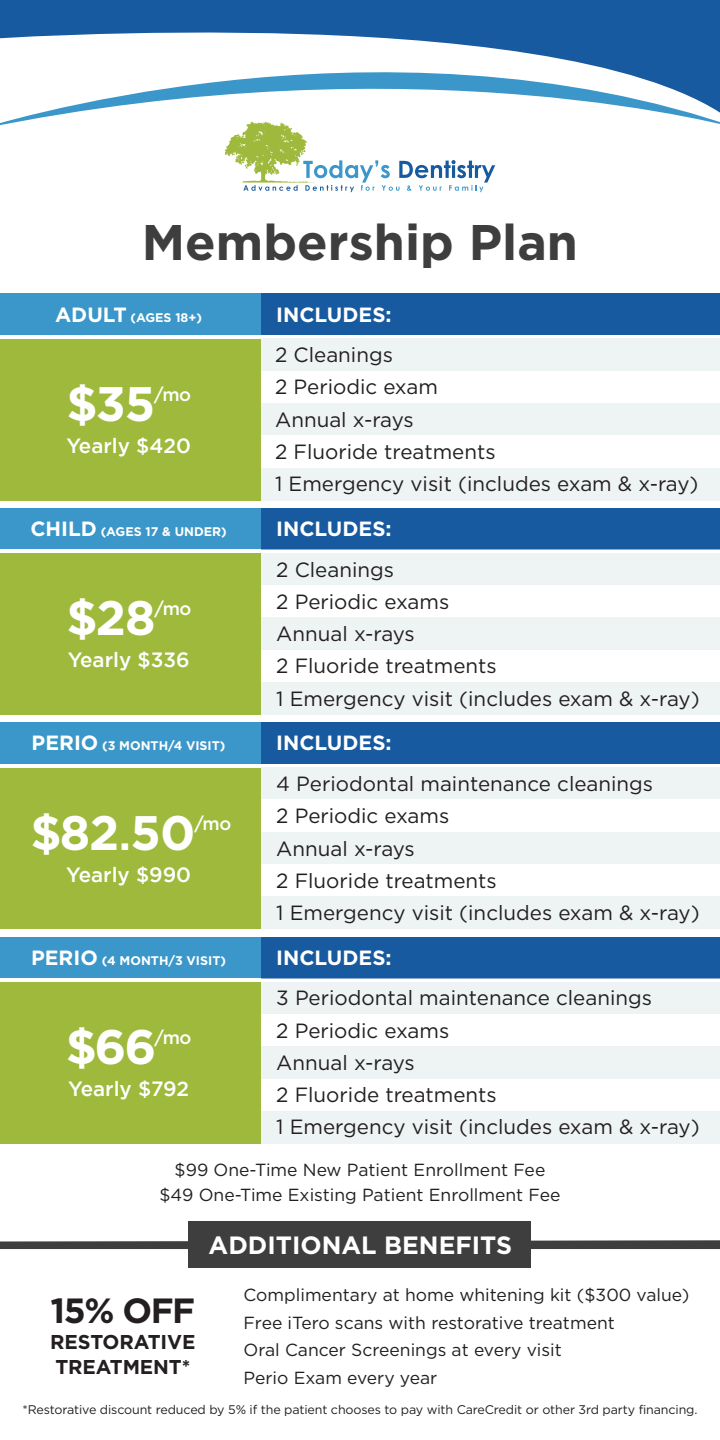
<style>
.page{position:relative;width:720px;height:1440px;background:#fff}
.page>*{position:absolute;margin:0;border:0;box-sizing:border-box;transform-origin:0 0}
.t1{font:700 50px "Gotham";color:#3e3e3f}
.t2{font:700 48.5px "Gotham";letter-spacing:-.02em;color:#fff}
.t3{font:700 35px "Gotham";color:#231f20}
.t4{font:700 25px "Gotham";color:#fff}
.t5{font:20.5px/32.2px "Gotham";color:#231f20}
.t6{font:500 20.5px "Gotham";color:#fff}
.t7{font:700 20.5px "Gotham";color:#fff}
.t8{font:700 20px/25px "Gotham";letter-spacing:-.005em;color:#231f20}
.t9{font:500 18.25px "Gotham";letter-spacing:-.02em;color:#fff}
.t10{font:17.5px/27.5px "Gotham";color:#231f20;text-align:center}
.t11{font:12.5px "Gotham";letter-spacing:-.01em;color:#231f20}
.t12{font:700 12.5px "Gotham";color:#fff}
.s1{font-size:20.5px}
.s2{font-weight:500}
</style>
<div class="page">
<svg style="left:0;top:1240px;width:720px;height:9px;background:#515152"></svg>
<div style="left:189px;top:1221px;width:342px;height:47px;background:#3e3e3f"></div>
<svg style="left:0;top:109px;width:720px;height:16px"></svg>
<svg style="left:0;top:0;width:720px;height:109px"></svg>
<svg style="left:225px;top:122px;width:270px;height:70px"></svg>
<div style="left:0;top:339px;width:261px;height:161px;background:#9eb93b"></div>
<div style="left:0;top:294px;width:261px;height:41px;background:#3b97c9"></div>
<div style="left:261px;top:294px;width:459px;height:41px;background:#185a9f"></div>
<svg style="left:261px;top:338px;width:459px;height:1px"></svg>
<div style="left:261px;top:339px;width:459px;height:32px;background:#eef3f4"></div>
<div style="left:261px;top:403px;width:459px;height:33px;background:#eef3f4"></div>
<div style="left:261px;top:468px;width:459px;height:32px;background:#eef3f4"></div>
<div style="left:0;top:553px;width:261px;height:162px;background:#9eb93b"></div>
<div style="left:0;top:508px;width:261px;height:42px;background:#3b97c9"></div>
<div style="left:261px;top:508px;width:459px;height:42px;background:#185a9f"></div>
<div style="left:261px;top:553px;width:459px;height:32px;background:#eef3f4"></div>
<div style="left:261px;top:618px;width:459px;height:32px;background:#eef3f4"></div>
<div style="left:261px;top:682px;width:459px;height:33px;background:#eef3f4"></div>
<div style="left:0;top:768px;width:261px;height:161px;background:#9eb93b"></div>
<div style="left:0;top:722px;width:261px;height:42px;background:#3b97c9"></div>
<div style="left:261px;top:722px;width:459px;height:42px;background:#185a9f"></div>
<svg style="left:261px;top:767px;width:459px;height:1px"></svg>
<div style="left:261px;top:768px;width:459px;height:32px;background:#eef3f4"></div>
<div style="left:261px;top:832px;width:459px;height:32px;background:#eef3f4"></div>
<div style="left:261px;top:897px;width:459px;height:32px;background:#eef3f4"></div>
<div style="left:0;top:982px;width:261px;height:161px;background:#9eb93b"></div>
<div style="left:0;top:937px;width:261px;height:41px;background:#3b97c9"></div>
<div style="left:261px;top:937px;width:459px;height:41px;background:#185a9f"></div>
<svg style="left:261px;top:978px;width:459px;height:1px"></svg>
<div style="left:261px;top:982px;width:459px;height:32px;background:#eef3f4"></div>
<div style="left:261px;top:1047px;width:459px;height:32px;background:#eef3f4"></div>
<div style="left:261px;top:1111px;width:459px;height:32px;background:#eef3f4"></div>
<h1 class="t1" style="left:142px;top:209px;width:438px">Membership Plan</h1>
<p class="t12" style="left:55px;top:309px;width:149px"><span class="s1">ADULT</span> (AGES 18+)</p>
<h2 class="t2" style="left:67px;top:372px;width:90px">$35</h2>
<p class="t9" style="left:154px;top:382px;width:39px">/mo</p>
<p class="t6" style="left:66px;top:434px;width:126px">Yearly $420</p>
<p class="t12" style="left:30px;top:523px;width:198px"><span class="s1">CHILD</span> (AGES 17 &amp; UNDER)</p>
<h2 class="t2" style="left:67px;top:586px;width:91px">$28</h2>
<p class="t9" style="left:155px;top:597px;width:39px">/mo</p>
<p class="t6" style="left:68px;top:648px;width:123px">Yearly $336</p>
<p class="t12" style="left:32px;top:738px;width:195px"><span class="s1">PERIO</span> (3 MONTH/4 VISIT)</p>
<h2 class="t2" style="left:30px;top:801px;width:166px">$82<span class="s2">.</span>50</h2>
<p class="t9" style="left:194px;top:811px;width:39px">/mo</p>
<p class="t6" style="left:66px;top:863px;width:126px">Yearly $990</p>
<p class="t12" style="left:31px;top:952px;width:196px"><span class="s1">PERIO</span> (4 MONTH/3 VISIT)</p>
<h2 class="t2" style="left:66px;top:1015px;width:92px">$66</h2>
<p class="t9" style="left:155px;top:1026px;width:39px">/mo</p>
<p class="t6" style="left:68px;top:1077px;width:122px">Yearly $792</p>
<p class="t7" style="left:276px;top:301px;width:117px">INCLUDES:</p>
<p class="t5" style="left:275px;top:338px;width:425px">2 Cleanings<br>2 Periodic exam<br>Annual x-rays<br>2 Fluoride treatments<br>1 Emergency visit (includes exam &amp; x-ray)</p>
<p class="t7" style="left:276px;top:515px;width:117px">INCLUDES:</p>
<p class="t5" style="left:276px;top:553px;width:425px">2 Cleanings<br>2 Periodic exams<br>Annual x-rays<br>2 Fluoride treatments<br>1 Emergency visit (includes exam &amp; x-ray)</p>
<p class="t7" style="left:276px;top:730px;width:117px">INCLUDES:</p>
<p class="t5" style="left:276px;top:767px;width:425px">4 Periodontal maintenance cleanings<br>2 Periodic exams<br>Annual x-rays<br>2 Fluoride treatments<br>1 Emergency visit (includes exam &amp; x-ray)</p>
<p class="t7" style="left:276px;top:944px;width:117px">INCLUDES:</p>
<p class="t5" style="left:276px;top:982px;width:425px">3 Periodontal maintenance cleanings<br>2 Periodic exams<br>Annual x-rays<br>2 Fluoride treatments<br>1 Emergency visit (includes exam &amp; x-ray)</p>
<p class="t10" style="left:159px;top:1157px;width:403px;line-height:25px">$99 One-Time New Patient Enrollment Fee $49 One-Time Existing Patient Enrollment Fee</p>
<h3 class="t3" style="left:51px;top:1287px;width:146px">15% OFF</h3>
<p class="t8" style="left:50px;top:1330px;width:147px">RESTORATIVE<br>TREATMENT*</p>
<p class="t4" style="left:209px;top:1229px;width:305px">ADDITIONAL BENEFITS</p>
<p class="t10" style="left:244px;top:1281px;width:447px;text-align:left">Complimentary at home whitening kit ($300 value)<br>Free iTero scans with restorative treatment<br>Oral Cancer Screenings at every visit<br>Perio Exam every year</p>
<p class="t11" style="left:22px;top:1402px;width:677px">*Restorative discount reduced by 5% if the patient chooses to pay with CareCredit or other 3rd party financing.</p>
</div>
